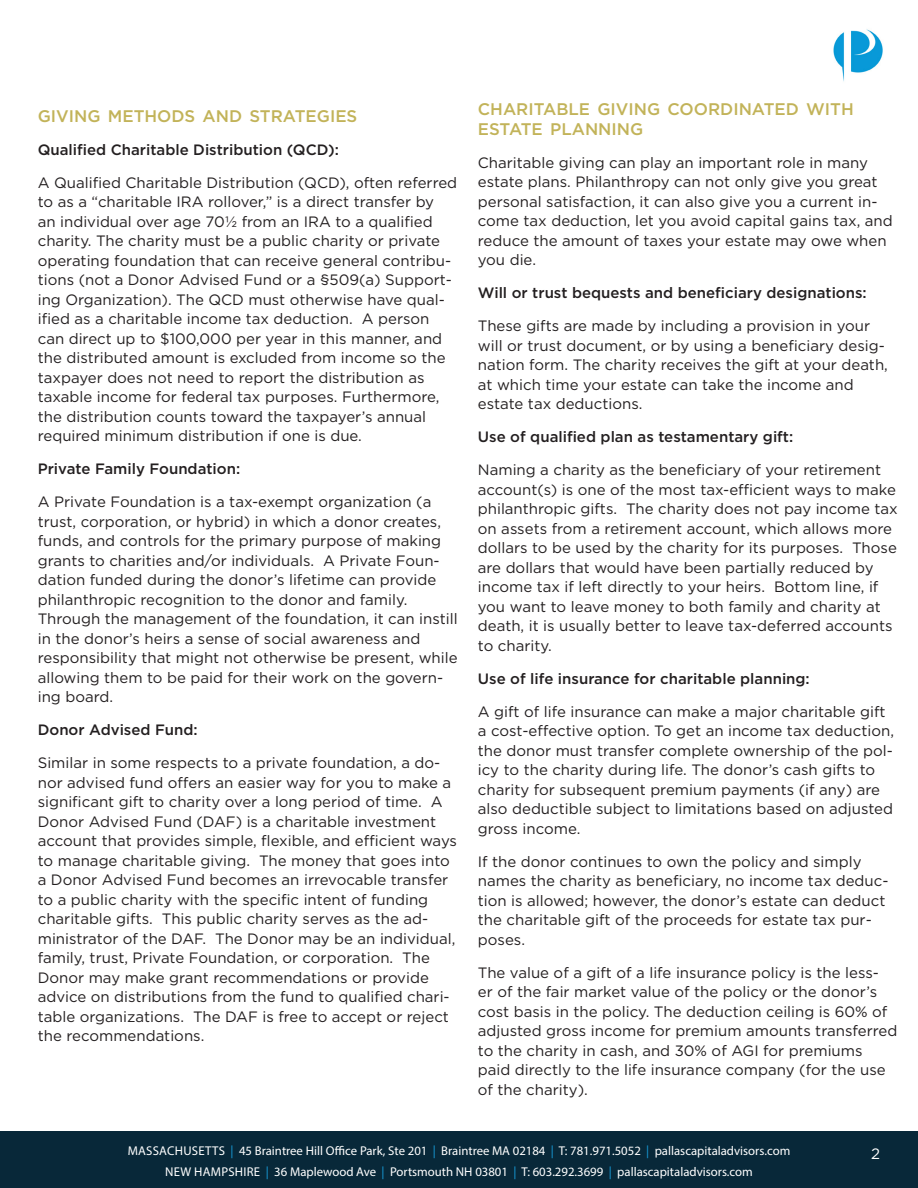
<style>
.page{position:relative;width:918px;height:1188px;background:#fff}
.page>*{position:absolute;margin:0;border:0;box-sizing:border-box;transform-origin:0 0}
.t1{font:500 16.8px/19.5px "Gotham";color:#c2b359}
.t2{font:15px/19.5px "Gotham";color:#231f20}
.t3{font:500 15px "Gotham";color:#231f20}
.t4{font:15px "Gotham";color:#fff}
.t5{font:12.75px "Myriad Pro";color:#fff}
.s1{color:#179ad7}
</style>
<div class="page">
<div style="left:0;top:1132px;width:918px;height:56px;background:#082839"></div>
<img style="left:833px;top:29px;width:50px;height:53px">
<p class="t1" style="left:38px;top:106px;width:321px">GIVING METHODS AND STRATEGIES</p>
<p class="t3" style="left:38px;top:140px;width:303px">Qualified Charitable Distribution (QCD):</p>
<p class="t2" style="left:38px;top:172px;width:421px">A Qualified Charitable Distribution (QCD), often referred to as a “charitable IRA rollover,” is a direct transfer by<br>an individual over age 70½ from an IRA to a qualified charity. The charity must be a public charity or private operating foundation that can receive general contribu&shy;tions (not a Donor Advised Fund or a §509(a) Support&shy;ing Organization). The QCD must otherwise have qual&shy;ified as a charitable income tax deduction. A person can direct up to $100,000 per year in this manner, and the distributed amount is excluded from income so the taxpayer does not need to report the distribution as taxable income for federal tax purposes. Furthermore, the distribution counts toward the taxpayer’s annual required minimum distribution if one is due.</p>
<p class="t3" style="left:38px;top:459px;width:204px">Private Family Foundation:</p>
<p class="t2" style="left:38px;top:492px;width:421px">A Private Foundation is a tax-exempt organization (a trust, corporation, or hybrid) in which a donor creates, funds, and controls for the primary purpose of making grants to charities and/or individuals. A Private Foun&shy;dation funded during the donor’s lifetime can provide philanthropic recognition to the donor and family.<br>Through the management of the foundation, it can instill in the donor’s heirs a sense of social awareness and responsibility that might not otherwise be present, while allowing them to be paid for their work on the govern&shy;ing board.</p>
<p class="t3" style="left:38px;top:720px;width:162px">Donor Advised Fund:</p>
<p class="t2" style="left:38px;top:753px;width:421px">Similar in some respects to a private foundation, a do&shy;nor advised fund offers an easier way for you to make a significant gift to charity over a long period of time. A Donor Advised Fund (DAF) is a charitable investment account that provides simple, flexible, and efficient ways to manage charitable giving. The money that goes into a Donor Advised Fund becomes an irrevocable transfer to a public charity with the specific intent of funding charitable gifts. This public charity serves as the ad&shy;ministrator of the DAF. The Donor may be an individual, family, trust, Private Foundation, or corporation. The Donor may make grant recommendations or provide advice on distributions from the fund to qualified chari&shy;table organizations. The DAF is free to accept or reject the recommendations.</p>
<p class="t1" style="left:478px;top:100px;width:378px">CHARITABLE GIVING COORDINATED WITH<br>ESTATE PLANNING</p>
<p class="t2" style="left:478px;top:153px;width:416px">Charitable giving can play an important role in many estate plans. Philanthropy can not only give you great personal satisfaction, it can also give you a current in&shy;come tax deduction, let you avoid capital gains tax, and reduce the amount of taxes your estate may owe when you die.</p>
<p class="t3" style="left:478px;top:283px;width:390px">Will or trust bequests and beneficiary designations:</p>
<p class="t2" style="left:478px;top:316px;width:412px">These gifts are made by including a provision in your will or trust document, or by using a beneficiary desig&shy;nation form. The charity receives the gift at your death, at which time your estate can take the income and estate tax deductions.</p>
<p class="t3" style="left:478px;top:427px;width:317px">Use of qualified plan as testamentary gift:</p>
<p class="t2" style="left:478px;top:460px;width:422px">Naming a charity as the beneficiary of your retirement account(s) is one of the most tax-efficient ways to make philanthropic gifts. The charity does not pay income tax on assets from a retirement account, which allows more dollars to be used by the charity for its purposes. Those are dollars that would have been partially reduced by income tax if left directly to your heirs. Bottom line, if you want to leave money to both family and charity at death, it is usually better to leave tax-deferred accounts to charity.</p>
<p class="t3" style="left:478px;top:669px;width:333px">Use of life insurance for charitable planning:</p>
<p class="t2" style="left:478px;top:702px;width:418px">A gift of life insurance can make a major charitable gift a cost-effective option. To get an income tax deduction, the donor must transfer complete ownership of the pol&shy;icy to the charity during life. The donor’s cash gifts to charity for subsequent premium payments (if any) are also deductible subject to limitations based on adjusted gross income.</p>
<p class="t2" style="left:478px;top:852px;width:412px">If the donor continues to own the policy and simply names the charity as beneficiary, no income tax deduc&shy;tion is allowed; however, the donor’s estate can deduct the charitable gift of the proceeds for estate tax pur&shy;poses.</p>
<p class="t2" style="left:478px;top:963px;width:421px">The value of a gift of a life insurance policy is the less&shy;er of the fair market value of the policy or the donor’s cost basis in the policy. The deduction ceiling is 60% of adjusted gross income for premium amounts transferred to the charity in cash, and 30% of AGI for premiums paid directly to the life insurance company (for the use of the charity).</p>
<p class="t5" style="left:128px;top:1143px;width:664px">MASSACHUSETTS <span class="s1">|</span> 45 Braintree Hill Office Park, Ste 201 <span class="s1">|</span> Braintree MA 02184 <span class="s1">|</span> T: 781.971.5052 <span class="s1">|</span> pallascapitaladvisors.com</p>
<p class="t4" style="left:871px;top:1145px;width:10px">2</p>
<p class="t5" style="left:165px;top:1164px;width:589px">NEW HAMPSHIRE <span class="s1">|</span> 36 Maplewood Ave <span class="s1">|</span> Portsmouth NH 03801 <span class="s1">|</span> T: 603.292.3699 <span class="s1">|</span> pallascapitaladvisors.com</p>
</div>
